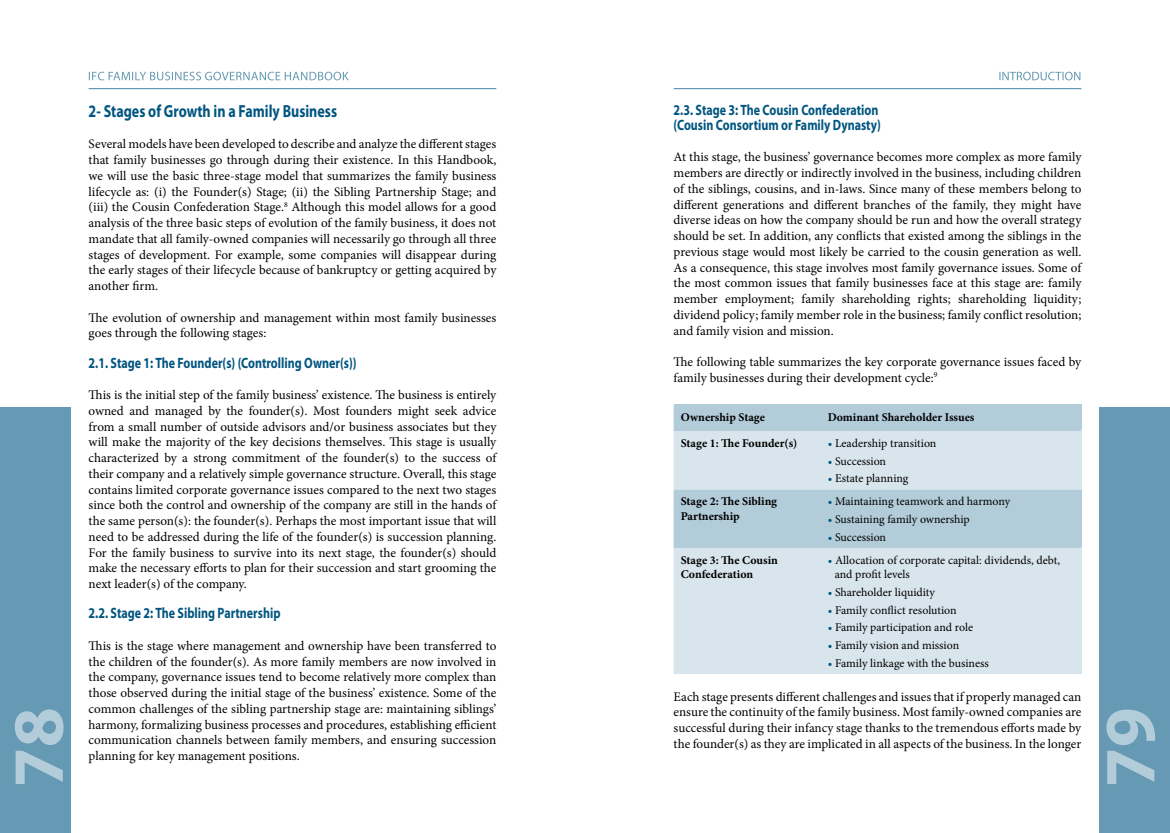
<style>
.page{position:relative;width:1170px;height:833px;background:#fff}
.page>*{position:absolute;margin:0;border:0;box-sizing:border-box;transform-origin:0 0}
.t1{font:700 72.5px "Myriad Pro";color:#b3ccd9}
.t2{font:700 17.5px "Myriad Pro";color:#005580;scale:.8 1}
.t3{font:700 15px/14.4px "Myriad Pro";color:#005580;scale:.8 1}
.t4{font:13.12px/15.8px "Minion Pro";color:#000;text-align:justify}
.t5{font:11.88px/14.2px "Minion Pro";letter-spacing:-.005em;color:#000}
.t6{font:700 11.88px/14.2px "Minion Pro";color:#000}
.s1{color:#005580}
</style>
<div class="page">
<div style="left:673px;top:404px;width:408px;height:26px;background:#b3ccd9"></div>
<hr style="left:89px;top:88px;width:407px;height:1px;background:#6699b3">
<svg style="left:89px;top:72px;width:260px;height:8px"></svg>
<div style="left:0;top:407px;width:71px;height:426px;background:#6699b3"></div>
<hr style="left:673px;top:88px;width:408px;height:1px;background:#6699b3">
<svg style="left:999px;top:72px;width:81px;height:8px"></svg>
<div style="left:1098px;top:407px;width:71px;height:426px;background:#6699b3"></div>
<svg style="left:673px;top:405px;width:407px;height:26px"></svg>
<svg style="left:673px;top:431px;width:407px;height:243px;background:#cfdfe7"></svg>
<h2 class="t2" style="left:89px;top:99px;width:312px">2- Stages of Growth in a Family Business</h2>
<p class="t4" style="left:89px;top:136px;width:409px">Several models have been developed to describe and analyze the different stages that family businesses go through during their existence. In this Handbook, we will use the basic three-stage model that summarizes the family business lifecycle as: (i) the Founder(s) Stage; (ii) the Sibling Partnership Stage; and (iii) the Cousin Confederation Stage.<sup>8</sup> Although this model allows for a good analysis of the three basic steps of evolution of the family business, it does not mandate that all family-owned companies will necessarily go through all three stages of development. For example, some companies will disappear during the early stages of their lifecycle because of bankruptcy or getting acquired by another firm.</p>
<p class="t4" style="left:89px;top:310px;width:409px">The evolution of ownership and management within most family businesses goes through the following stages:</p>
<p class="t3" style="left:89px;top:355px;width:336px">2.1. Stage 1: The Founder(s) (Controlling Owner(s))</p>
<p class="t4" style="left:89px;top:387px;width:409px">This is the initial step of the family business’ existence. The business is entirely owned and managed by the founder(s). Most founders might seek advice from a small number of outside advisors and/or business associates but they will make the majority of the key decisions themselves. This stage is usually characterized by a strong commitment of the founder(s) to the success of their company and a relatively simple governance structure. Overall, this stage contains limited corporate governance issues compared to the next two stages since both the control and ownership of the company are still in the hands of the same person(s): the founder(s). Perhaps the most important issue that will need to be addressed during the life of the founder(s) is succession planning.<br>For the family business to survive into its next stage, the founder(s) should make the necessary efforts to plan for their succession and start grooming the next leader(s) of the company.</p>
<p class="t3" style="left:89px;top:605px;width:241px">2.2. Stage 2: The Sibling Partnership</p>
<p class="t4" style="left:89px;top:638px;width:409px">This is the stage where management and ownership have been transferred to the children of the founder(s). As more family members are now involved in the company, governance issues tend to become relatively more complex than those observed during the initial stage of the business’ existence. Some of the common challenges of the sibling partnership stage are: maintaining siblings’ harmony, formalizing business processes and procedures, establishing efficient communication channels between family members, and ensuring succession planning for key management positions.</p>
<p class="t3" style="left:673px;top:103px;width:260px">2.3. Stage 3: The Cousin Confederation (Cousin Consortium or Family Dynasty)</p>
<p class="t4" style="left:673px;top:149px;width:409px">At this stage, the business’ governance becomes more complex as more family members are directly or indirectly involved in the business, including children of the siblings, cousins, and in-laws. Since many of these members belong to different generations and different branches of the family, they might have diverse ideas on how the company should be run and how the overall strategy should be set. In addition, any conflicts that existed among the siblings in the previous stage would most likely be carried to the cousin generation as well.<br>As a consequence, this stage involves most family governance issues. Some of the most common issues that family businesses face at this stage are: family member employment; family shareholding rights; shareholding liquidity; dividend policy; family member role in the business; family conflict resolution; and family vision and mission.</p>
<p class="t4" style="left:673px;top:354px;width:409px">The following table summarizes the key corporate governance issues faced by family businesses during their development cycle:<sup>9</sup></p>
<p class="t6" style="left:680px;top:409px;width:86px">Ownership Stage</p>
<p class="t6" style="left:827px;top:409px;width:148px">Dominant Shareholder Issues</p>
<p class="t6" style="left:680px;top:436px;width:118px">Stage 1: The Founder(s)</p>
<p class="t5" style="left:827px;top:436px;width:110px"><span class="s1">•</span> Leadership transition</p>
<p class="t5" style="left:827px;top:454px;width:60px"><span class="s1">•</span> Succession</p>
<p class="t5" style="left:827px;top:471px;width:82px"><span class="s1">•</span> Estate planning</p>
<p class="t6" style="left:680px;top:494px;width:98px">Stage 2: The Sibling<br>Partnership</p>
<p class="t5" style="left:827px;top:494px;width:184px"><span class="s1">•</span> Maintaining teamwork and harmony</p>
<p class="t5" style="left:827px;top:512px;width:144px"><span class="s1">•</span> Sustaining family ownership</p>
<p class="t5" style="left:827px;top:530px;width:60px"><span class="s1">•</span> Succession</p>
<p class="t6" style="left:680px;top:552px;width:99px">Stage 3: The Cousin<br>Confederation</p>
<p class="t5" style="left:834px;top:553px;width:227px;text-indent:-7px"><span class="s1">•</span> Allocation of corporate capital: dividends, debt, and profit levels</p>
<p class="t5" style="left:827px;top:585px;width:109px"><span class="s1">•</span> Shareholder liquidity</p>
<p class="t5" style="left:827px;top:602px;width:130px"><span class="s1">•</span> Family conflict resolution</p>
<p class="t5" style="left:827px;top:620px;width:147px"><span class="s1">•</span> Family participation and role</p>
<p class="t5" style="left:827px;top:638px;width:133px"><span class="s1">•</span> Family vision and mission</p>
<p class="t5" style="left:827px;top:656px;width:163px"><span class="s1">•</span> Family linkage with the business</p>
<p class="t4" style="left:673px;top:688px;width:409px">Each stage presents different challenges and issues that if properly managed can ensure the continuity of the family business. Most family-owned companies are successful during their infancy stage thanks to the tremendous efforts made by the founder(s) as they are implicated in all aspects of the business. In the longer</p>
<h1 class="t1" style="left:-9px;top:787px;width:82px;rotate:-90deg">78</h1>
<h1 class="t1" style="left:1082px;top:787px;width:82px;rotate:-90deg">79</h1>
</div>
